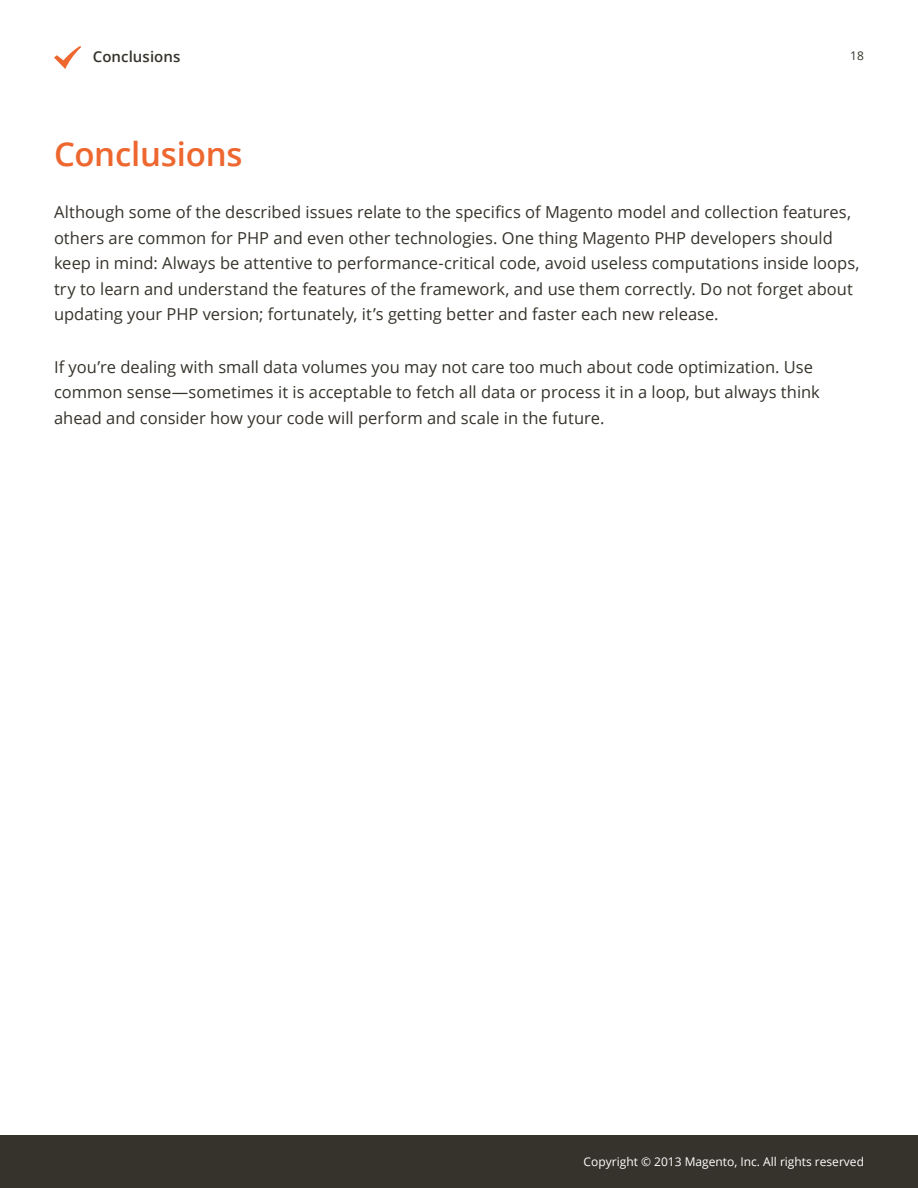
<style>
.page{position:relative;width:918px;height:1188px;background:#fff}
.page>*{position:absolute;margin:0;border:0;box-sizing:border-box;transform-origin:0 0}
.t1{font:600 33px "Open Sans";letter-spacing:-.005em;color:#ed672f}
.t2{font:16.5px/25.5px "Open Sans";color:#36332c}
.t3{font:600 15px "Open Sans";letter-spacing:.005em;color:#36332c}
.t4{font:12px "Open Sans";color:#fff}
.t5{font:12px "Open Sans";color:#36332c}
</style>
<div class="page">
<div style="left:0;top:1135px;width:918px;height:53px;background:#36332c"></div>
<svg style="left:54px;top:46px;width:27px;height:23px"></svg>
<p class="t3" style="left:93px;top:47px;width:89px">Conclusions</p>
<p class="t5" style="left:850px;top:48px;width:15px">18</p>
<h1 class="t1" style="left:54px;top:131px;width:190px">Conclusions</h1>
<p class="t2" style="left:54px;top:199px;width:807px">Although some of the described issues relate to the specifics of Magento model and collection features, others are common for PHP and even other technologies. One thing Magento PHP developers should keep in mind: Always be attentive to performance-critical code, avoid useless computations inside loops, try to learn and understand the features of the framework, and use them correctly. Do not forget about updating your PHP version; fortunately, it’s getting better and faster each new release.</p>
<p class="t2" style="left:54px;top:353px;width:767px">If you’re dealing with small data volumes you may not care too much about code optimization. Use common sense—sometimes it is acceptable to fetch all data or process it in a loop, but always think ahead and consider how your code will perform and scale in the future.</p>
<p class="t4" style="left:584px;top:1153px;width:282px">Copyright © 2013 Magento, Inc. All rights reserved</p>
</div>
